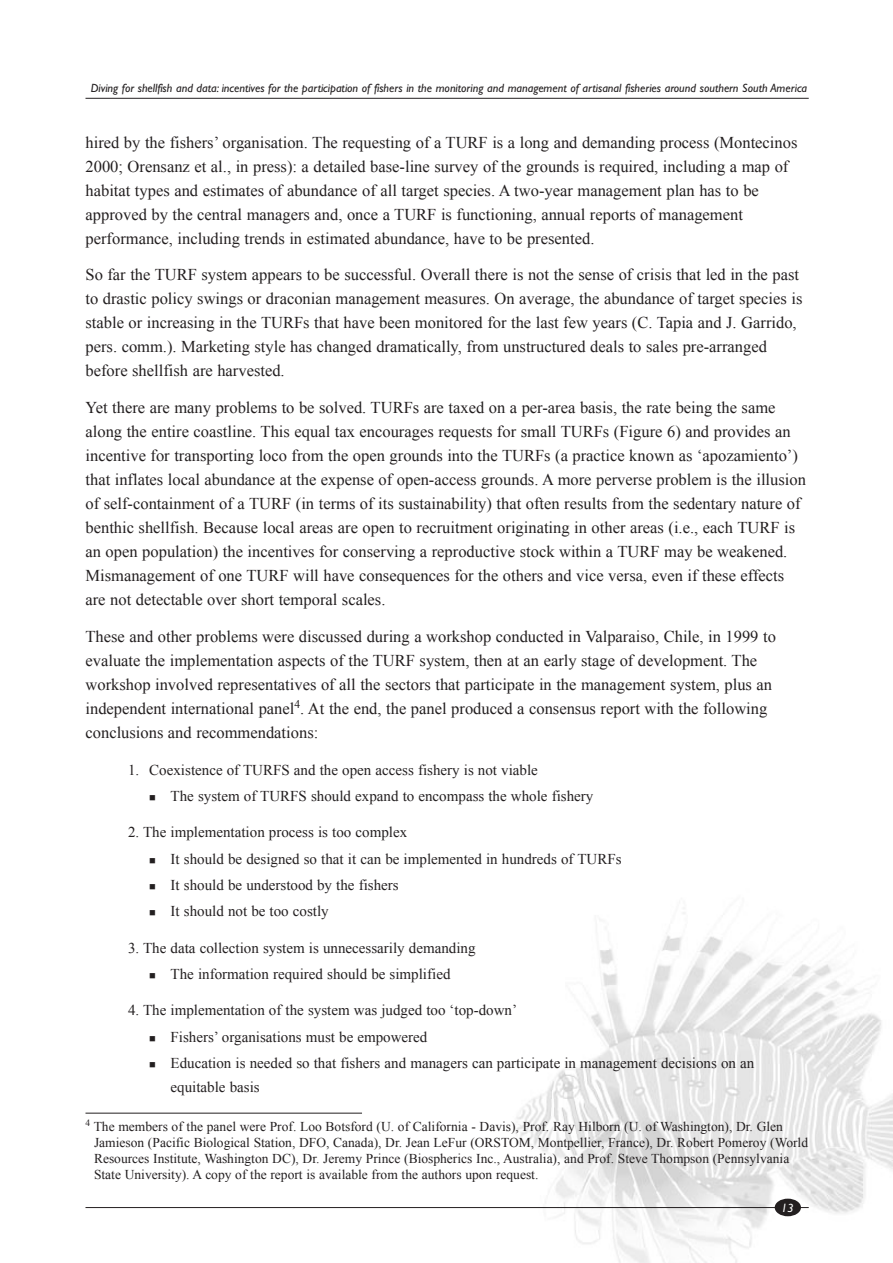
<style>
.page{position:relative;width:893px;height:1263px;background:#fff}
.page>*{position:absolute;margin:0;border:0;box-sizing:border-box;transform-origin:0 0}
.t1{font:16.5px/24px "Times New Roman";color:#231f20}
.t2{font:15px/26.1px "Times New Roman";color:#231f20}
.t3{font:13.5px/16.2px "Times New Roman";color:#231f20}
.t4{font:italic 12px "Gill Sans";color:#231f20}
.t5{font:italic 12px "Gill Sans";color:#fff}
</style>
<div class="page">
<img style="left:495px;top:912px;width:397px;height:351px">
<hr style="left:85px;top:98px;width:723px;height:1px;background:#231f20">
<hr style="left:85px;top:1113px;width:277px;height:1px;background:#231f20">
<hr style="left:85px;top:1207px;width:723px;height:1px;background:#231f20">
<div style="left:774px;top:1199px;width:27px;height:17px;background:#231f20;border-radius:50%"></div>
<p class="t4" style="left:91px;top:84px;width:718px">Diving for shellfish and data: incentives for the participation of fishers in the monitoring and management of artisanal fisheries around southern South America</p>
<p class="t1" style="left:85px;top:130px;width:713px">hired by the fishersí organisation. The requesting of a TURF is a long and demanding process (Montecinos 2000; Orensanz et al., in press): a detailed base-line survey of the grounds is required, including a map of habitat types and estimates of abundance of all target species. A two-year management plan has to be approved by the central managers and, once a TURF is functioning, annual reports of management performance, including trends in estimated abundance, have to be presented.</p>
<p class="t1" style="left:85px;top:263px;width:718px">So far the TURF system appears to be successful. Overall there is not the sense of crisis that led in the past to drastic policy swings or draconian management measures. On average, the abundance of target species is stable or increasing in the TURFs that have been monitored for the last few years (C. Tapia and J. Garrido, pers. comm.). Marketing style has changed dramatically, from unstructured deals to sales pre-arranged before shellfish are harvested.</p>
<p class="t1" style="left:85px;top:395px;width:722px">Yet there are many problems to be solved. TURFs are taxed on a per-area basis, the rate being the same along the entire coastline. This equal tax encourages requests for small TURFs (Figure 6) and provides an incentive for transporting loco from the open grounds into the TURFs (a practice known as ëapozamientoí) that inflates local abundance at the expense of open-access grounds. A more perverse problem is the illusion of self-containment of a TURF (in terms of its sustainability) that often results from the sedentary nature of benthic shellfish. Because local areas are open to recruitment originating in other areas (i.e., each TURF is an open population) the incentives for conserving a reproductive stock within a TURF may be weakened.<br>Mismanagement of one TURF will have consequences for the others and vice versa, even if these effects are not detectable over short temporal scales.</p>
<p class="t1" style="left:85px;top:624px;width:692px">These and other problems were discussed during a workshop conducted in Valparaiso, Chile, in 1999 to evaluate the implementation aspects of the TURF system, then at an early stage of development. The workshop involved representatives of all the sectors that participate in the management system, plus an independent international panel<sup>4</sup>. At the end, the panel produced a consensus report with the following conclusions and recommendations:</p>
<p class="t2" style="left:170px;top:756px;width:424px;text-indent:-43px">1. Coexistence of TURFS and the open access fishery is not viable<br>The system of TURFS should expand to encompass the whole fishery</p>
<p class="t2" style="left:170px;top:819px;width:452px;text-indent:-43px">2. The implementation process is too complex<br>It should be designed so that it can be implemented in hundreds of TURFs It should be understood by the fishers<br>It should not be too costly</p>
<p class="t2" style="left:170px;top:934px;width:306px;text-indent:-43px">3. The data collection system is unnecessarily demanding<br>The information required should be simplified</p>
<p class="t2" style="left:170px;top:997px;width:585px;text-indent:-43px">4. The implementation of the system was judged too ëtop-downí<br>Fishersí organisations must be empowered<br>Education is needed so that fishers and managers can participate in management decisions on an</p>
<p class="t2" style="left:170px;top:1074px;width:91px">equitable basis</p>
<p class="t3" style="left:94px;top:1118px;width:715px;text-indent:-9px"><sup>4</sup> The members of the panel were Prof. Loo Botsford (U. of California - Davis), Prof. Ray Hilborn (U. of Washington), Dr. Glen Jamieson (Pacific Biological Station, DFO, Canada), Dr. Jean LeFur (ORSTOM, Montpellier, France), Dr. Robert Pomeroy (World Resources Institute, Washington DC), Dr. Jeremy Prince (Biospherics Inc., Australia), and Prof. Steve Thompson (Pennsylvania State University). A copy of the report is available from the authors upon request.</p>
<p class="t5" style="left:781px;top:1204px;width:14px">13</p>
</div>
